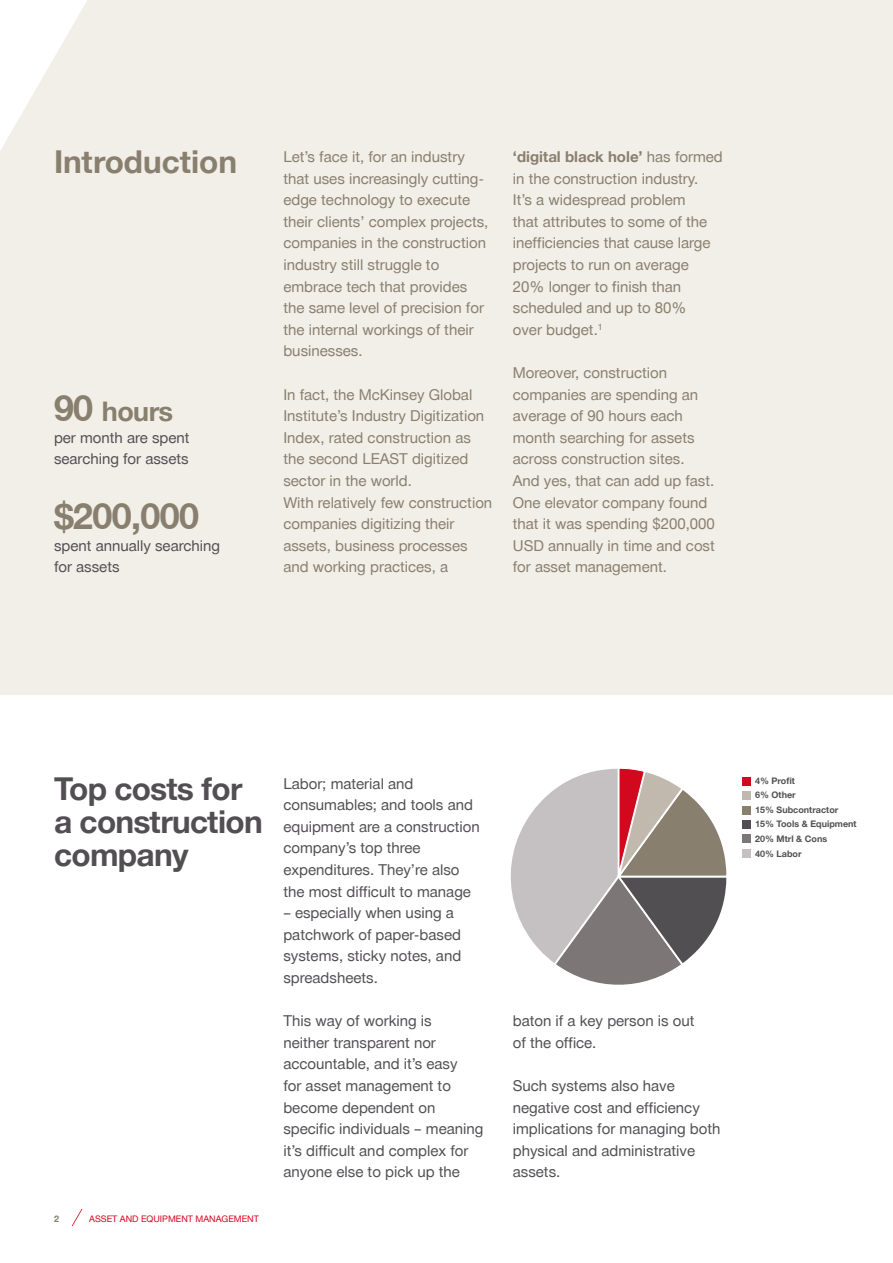
<style>
.page{position:relative;width:893px;height:1263px;background:#fff}
.page>*{position:absolute;margin:0;border:0;box-sizing:border-box;transform-origin:0 0}
.t1{font:700 36px "Hilti";letter-spacing:-.02em;color:#887f6e}
.t2{font:700 31.5px/33px "Hilti";letter-spacing:-.02em;color:#524f53}
.t3{font:700 31.5px "Hilti";color:#887f6e}
.t4{font:700 27px "Hilti";letter-spacing:-.02em;color:#887f6e}
.t5{font:15px/21.6px "Hilti";color:#887f6e}
.t6{font:15px/21.6px "Hilti";color:#524f53}
.t7{font:700 9px "Hilti";color:#524f53}
.t8{font:9px "Hilti";color:#d2051e}
.t9{font:700 9px "Hilti";color:#887f6e}
.s1{font-size:36px}
.s2{font-weight:700}
</style>
<div class="page">
<div style="left:0;top:0;width:893px;height:694px;background:#f2eee8"></div>
<svg style="left:72px;top:1209px;width:10px;height:17px"></svg>
<svg style="left:0;top:0;width:87px;height:151px"></svg>
<div style="left:742px;top:777px;width:8px;height:8px;background:#d2091e"></div>
<div style="left:742px;top:806px;width:8px;height:8px;background:#887f6e"></div>
<div style="left:742px;top:835px;width:8px;height:8px;background:#7d7677"></div>
<div style="left:742px;top:791px;width:8px;height:9px;background:#c2b9ae"></div>
<div style="left:742px;top:820px;width:8px;height:8px;background:#524f53"></div>
<div style="left:742px;top:849px;width:8px;height:8px;background:#c5c1c2"></div>
<svg style="left:510px;top:768px;width:217px;height:217px"></svg>
<p class="t3" style="left:54px;top:144px;width:185px">Introduction</p>
<p class="t4" style="left:54px;top:396px;width:121px"><span class="s1">90</span> hours</p>
<p class="t6" style="left:54px;top:427px;width:137px">per month are spent searching for assets</p>
<p class="t1" style="left:54px;top:496px;width:147px">$200,000</p>
<p class="t6" style="left:54px;top:535px;width:168px">spent annually searching for assets</p>
<p class="t5" style="left:283px;top:146px;width:207px">Let’s face it, for an industry that uses increasingly cutting&shy;edge technology to execute their clients’ complex projects, companies in the construction industry still struggle to embrace tech that provides the same level of precision for the internal workings of their businesses.</p>
<p class="t5" style="left:283px;top:384px;width:202px">In fact, the McKinsey Global<br>Institute’s Industry Digitization<br>Index, rated construction as the second LEAST digitized sector in the world.</p>
<p class="t5" style="left:283px;top:492px;width:210px">With relatively few construction companies digitizing their assets, business processes and working practices, a</p>
<p class="t5" style="left:513px;top:146px;width:211px"><span class="s2">‘digital black hole’</span> has formed in the construction industry.<br>It’s a widespread problem<br>that attributes to some of the inefficiencies that cause large projects to run on average<br>20% longer to finish than scheduled and up to 80%<br>over budget.<sup>1</sup></p>
<p class="t5" style="left:513px;top:362px;width:204px">Moreover, construction companies are spending an average of 90 hours each month searching for assets across construction sites.<br>And yes, that can add up fast.<br>One elevator company found that it was spending $200,000<br>USD annually in time and cost for asset management.</p>
<p class="t2" style="left:54px;top:772px;width:210px">Top costs for a construction company</p>
<p class="t9" style="left:54px;top:1213px;width:7px">2</p>
<p class="t8" style="left:89px;top:1213px;width:171px">ASSET AND EQUIPMENT MANAGEMENT</p>
<p class="t6" style="left:283px;top:772px;width:198px">Labor; material and consumables; and tools and equipment are a construction company’s top three expenditures. They’re also the most difficult to manage</p>
<p class="t6" style="left:283px;top:902px;width:179px">– especially when using a patchwork of paper-based systems, sticky notes, and spreadsheets.</p>
<p class="t6" style="left:283px;top:1010px;width:202px">This way of working is<br>neither transparent nor accountable, and it’s easy<br>for asset management to become dependent on specific individuals – meaning it’s difficult and complex for anyone else to pick up the</p>
<p class="t6" style="left:513px;top:1010px;width:183px">baton if a key person is out of the office.</p>
<p class="t6" style="left:513px;top:1075px;width:209px">Such systems also have negative cost and efficiency implications for managing both physical and administrative assets.</p>
<p class="t7" style="left:755px;top:775px;width:42px">4% Profit</p>
<p class="t7" style="left:755px;top:790px;width:42px">6% Other</p>
<p class="t7" style="left:755px;top:804px;width:85px">15% Subcontractor</p>
<p class="t7" style="left:755px;top:819px;width:103px">15% Tools &amp; Equipment</p>
<p class="t7" style="left:755px;top:834px;width:74px">20% Mtrl &amp; Cons</p>
<p class="t7" style="left:755px;top:848px;width:48px">40% Labor</p>
</div>
